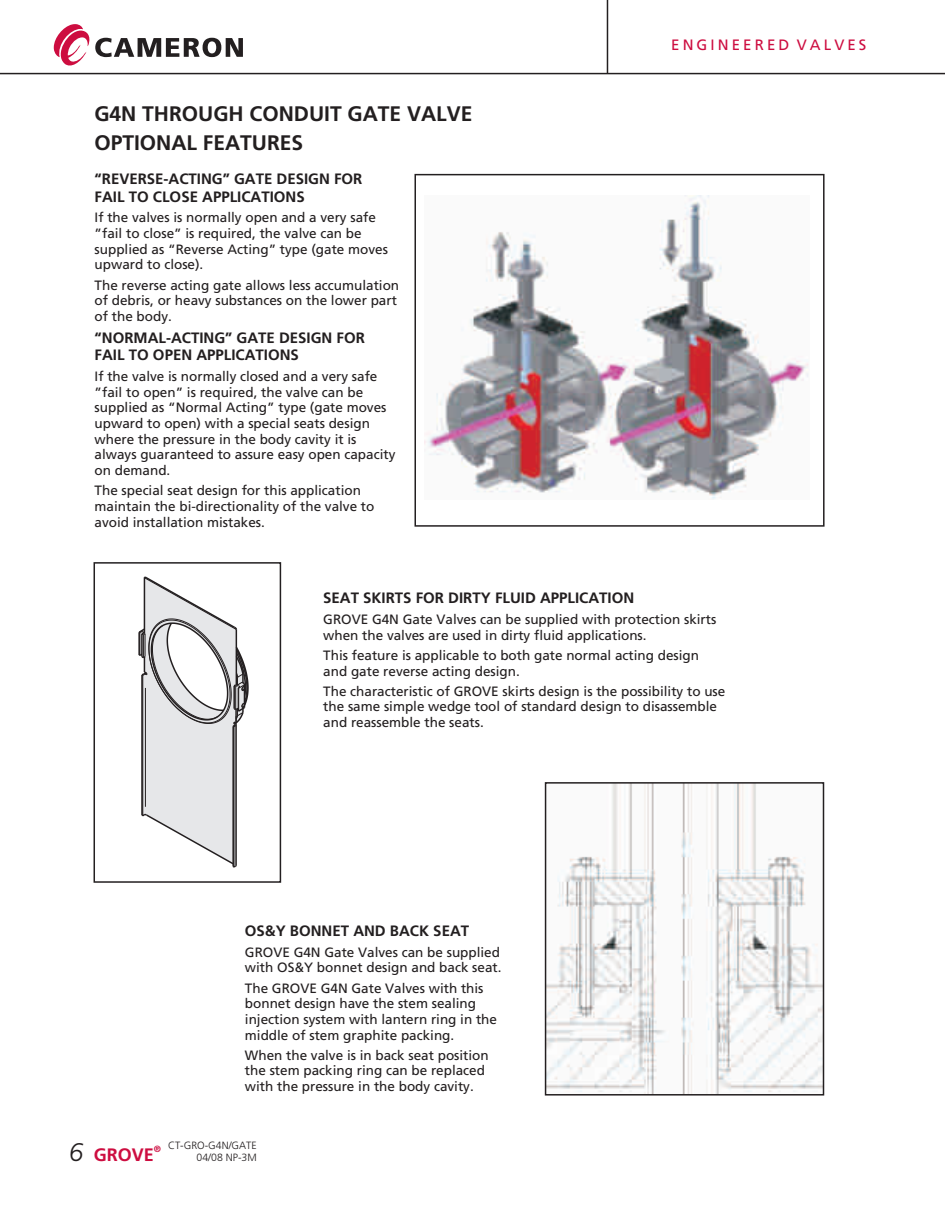
<style>
.page{position:relative;width:945px;height:1215px;background:#fff}
.page>*{position:absolute;margin:0;border:0;box-sizing:border-box;transform-origin:0 0}
.t1{font:italic 300 25.5px "Frutiger";color:#231f20}
.t2{font:700 21px/29.2px "Frutiger";color:#231f20}
.t3{font:700 18px "Frutiger";color:#cd0d40}
.t4{font:700 15px/17.4px "Frutiger";color:#231f20}
.t5{font:15px "Frutiger Roman";letter-spacing:.21em;color:#cd0d40}
.t6{font:13.5px/15.6px "Frutiger Roman";color:#231f20}
.t7{font:300 10.5px/11.9px "Frutiger";color:#231f20;text-align:right}
.t8{font:700 9px "Frutiger";color:#cd0d40}
</style>
<div class="page">
<hr style="left:0;top:73px;width:945px;height:1px;background:#231f20">
<hr style="left:607px;top:0;width:1px;height:73px;background:#231f20">
<svg style="left:54px;top:24px;width:189px;height:42px"></svg>
<div style="left:94px;top:562px;width:187px;height:321px;border:1px solid #231f20"></div>
<img style="left:547px;top:784px;width:275px;height:310px">
<div style="left:545px;top:782px;width:279px;height:314px;border:1px solid #231f20"></div>
<img style="left:424px;top:195px;width:385px;height:305px">
<div style="left:415px;top:174px;width:410px;height:353px;border:1px solid #231f20"></div>
<svg style="left:138px;top:576px;width:111px;height:292px"></svg>
<h2 class="t2" style="left:94px;top:99px;width:380px">G4N THROUGH CONDUIT GATE VALVE<br>OPTIONAL FEATURES</h2>
<p class="t4" style="left:95px;top:170px;width:269px">“REVERSE-ACTING” GATE DESIGN FOR<br>FAIL TO CLOSE APPLICATIONS</p>
<p class="t6" style="left:95px;top:210px;width:295px">If the valves is normally open and a very safe ”fail to close” is required, the valve can be supplied as “Reverse Acting” type (gate moves upward to close).</p>
<p class="t6" style="left:95px;top:277px;width:306px">The reverse acting gate allows less accumulation of debris, or heavy substances on the lower part of the body.</p>
<p class="t4" style="left:95px;top:329px;width:272px">“NORMAL-ACTING” GATE DESIGN FOR<br>FAIL TO OPEN APPLICATIONS</p>
<p class="t6" style="left:95px;top:369px;width:302px">If the valve is normally closed and a very safe ”fail to open” is required, the valve can be supplied as “Normal Acting” type (gate moves upward to open) with a special seats design where the pressure in the body cavity it is always guaranteed to assure easy open capacity on demand.</p>
<p class="t6" style="left:95px;top:483px;width:281px">The special seat design for this application maintain the bi-directionality of the valve to avoid installation mistakes.</p>
<p class="t5" style="left:671px;top:36px;width:197px">ENGINEERED VALVES</p>
<p class="t4" style="left:323px;top:589px;width:312px">SEAT SKIRTS FOR DIRTY FLUID APPLICATION</p>
<p class="t6" style="left:323px;top:611px;width:395px">GROVE G4N Gate Valves can be supplied with protection skirts when the valves are used in dirty fluid applications.</p>
<p class="t6" style="left:323px;top:647px;width:377px">This feature is applicable to both gate normal acting design and gate reverse acting design.</p>
<p class="t6" style="left:323px;top:683px;width:404px">The characteristic of GROVE skirts design is the possibility to use the same simple wedge tool of standard design to disassemble and reassemble the seats.</p>
<p class="t4" style="left:245px;top:922px;width:226px">OS&amp;Y BONNET AND BACK SEAT</p>
<p class="t6" style="left:245px;top:944px;width:258px">GROVE G4N Gate Valves can be supplied with OS&amp;Y bonnet design and back seat.</p>
<p class="t6" style="left:245px;top:980px;width:254px">The GROVE G4N Gate Valves with this bonnet design have the stem sealing injection system with lantern ring in the middle of stem graphite packing.</p>
<p class="t6" style="left:245px;top:1047px;width:245px">When the valve is in back seat position the stem packing ring can be replaced with the pressure in the body cavity.</p>
<h1 class="t1" style="left:69px;top:1137px;width:16px">6</h1>
<p class="t8" style="left:154px;top:1143px;width:9px">®</p>
<h3 class="t3" style="left:94px;top:1144px;width:62px">GROVE</h3>
<p class="t7" style="left:168px;top:1140px;width:90px">CT-GRO-G4N/GATE<br>04/08 NP-3M</p>
</div>
